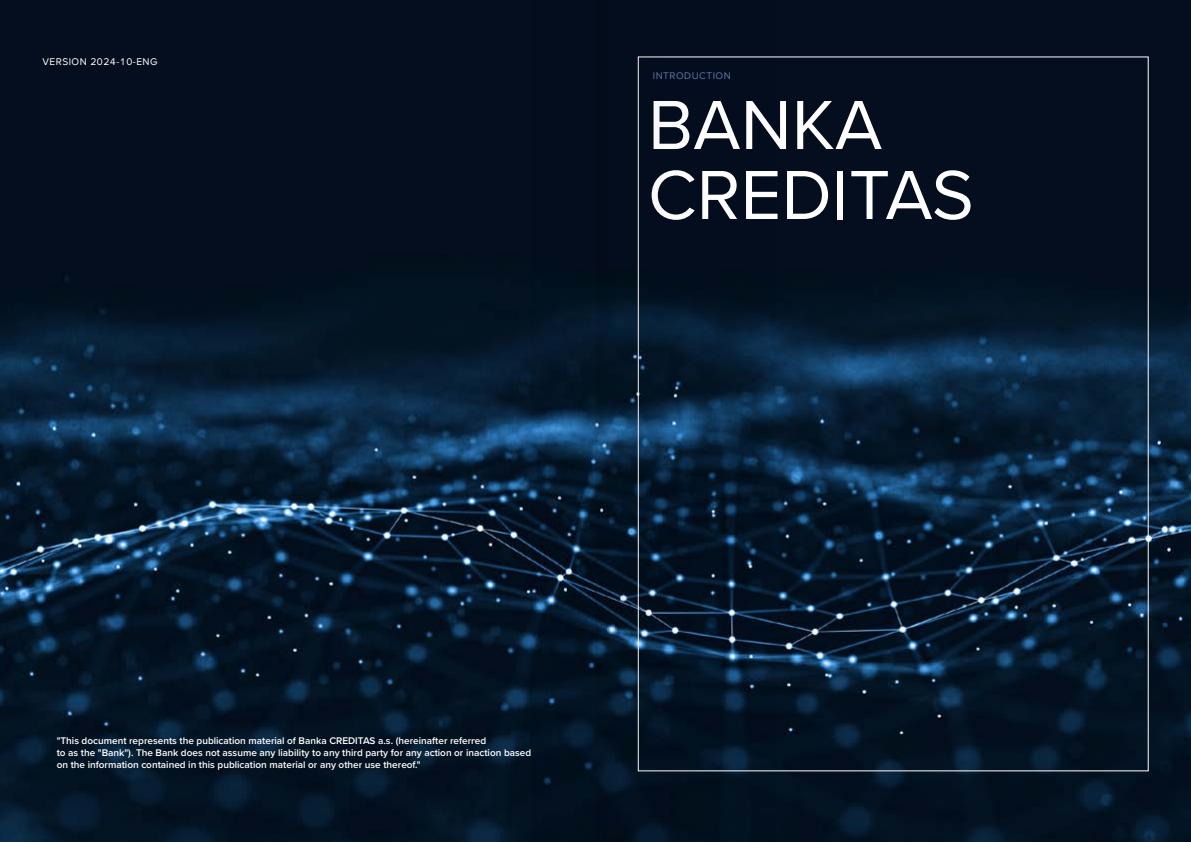
<style>
.page{position:relative;width:1191px;height:842px;background:#fff}
.page>*{position:absolute;margin:0;border:0;box-sizing:border-box;transform-origin:0 0}
.t1{font:72px/70px "Proxima Nova";color:#fff}
.t2{font:600 10px/12px "Proxima Nova";color:#fff}
.t3{font:10px "Proxima Nova A";letter-spacing:.05em;color:#fff}
.t4{font:10px "Proxima Nova";letter-spacing:.05em;color:#5a7aaa}
</style>
<div class="page">
<img style="left:0;top:0;width:1191px;height:842px">
<svg style="left:474px;top:0;width:121px;height:842px;background:#06172a"></svg>
<svg style="left:595px;top:0;width:197px;height:842px;background:#07182a"></svg>
<p class="t3" style="left:43px;top:55px;width:117px">VERSION 2024-10-ENG</p>
<p class="t4" style="left:653px;top:68px;width:79px">INTRODUCTION</p>
<h1 class="t1" style="left:648px;top:87px;width:327px">BANKA<br>CREDITAS</h1>
<p class="t2" style="left:57px;top:734px;width:476px">"This document represents the publication material of Banka CREDITAS a.s. (hereinafter referred<br>to as the "Bank"). The Bank does not assume any liability to any third party for any action or inaction based on the information contained in this publication material or any other use thereof."</p>
</div>
